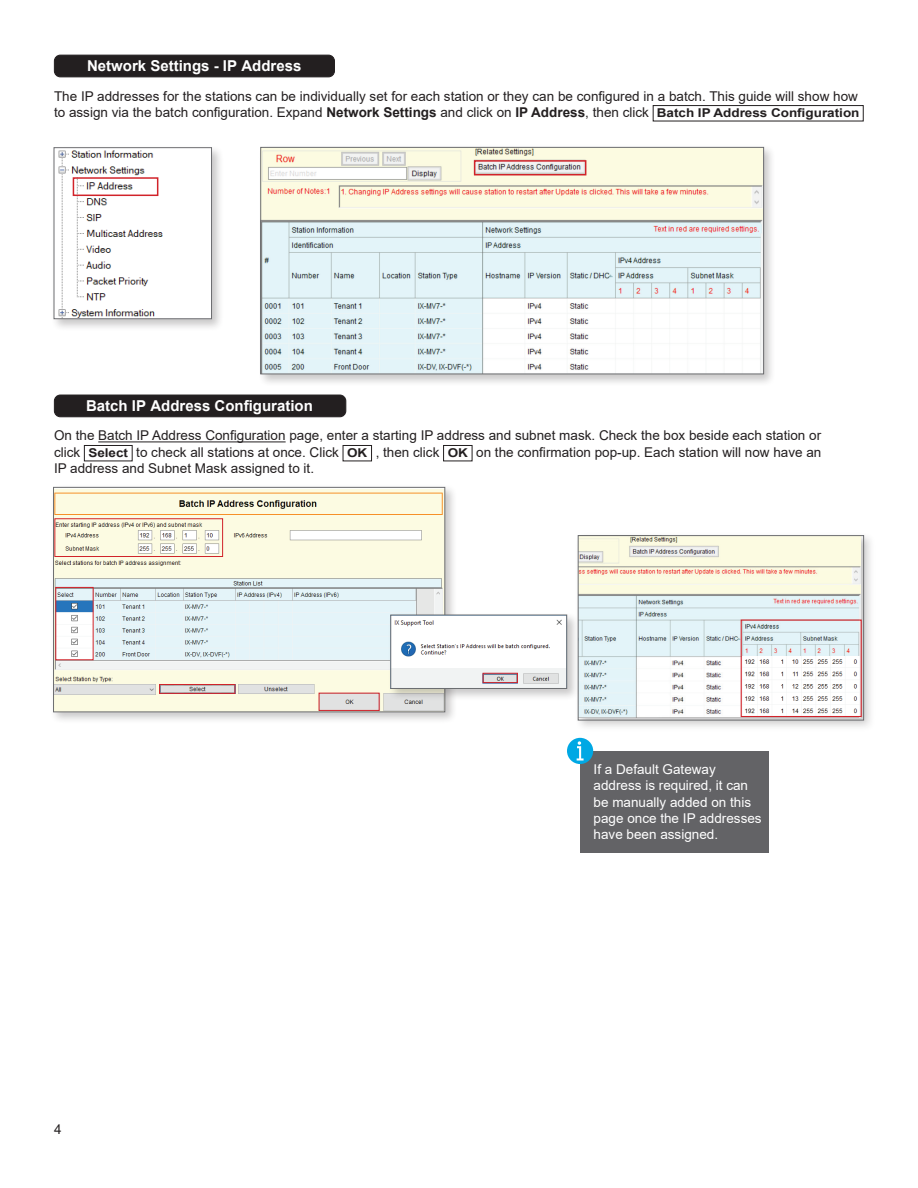
<style>
.page{position:relative;width:918px;height:1188px;background:#fff}
.page>*{position:absolute;margin:0;border:0;box-sizing:border-box;transform-origin:0 0}
.t1{font:700 15px "Arial";color:#fff}
.t2{font:13.5px/16.5px "Arial";color:#231f20}
.t3{font:13.5px/16.2px "Arial";color:#fff}
.s1{font-weight:700}
.s2{font-weight:700;font-size:12.15px}
</style>
<div class="page">
<div style="left:653px;top:105px;width:211px;height:16px;border:1px solid #231f20"></div>
<div style="left:51px;top:144px;width:173px;height:188px;background:#231f20;opacity:.25"></div>
<img style="left:56px;top:149px;width:154px;height:168px">
<div style="left:54px;top:147px;width:158px;height:172px;border:1px solid #6c6d70"></div>
<div style="left:73px;top:177px;width:85px;height:19px;border:2px solid #d1232a"></div>
<div style="left:257px;top:144px;width:519px;height:243px;background:#231f20;opacity:.25"></div>
<img style="left:262px;top:149px;width:500px;height:223px">
<div style="left:260px;top:147px;width:504px;height:227px;border:1px solid #6c6d70"></div>
<div style="left:474px;top:160px;width:112px;height:15px;border:2px solid #d1232a"></div>
<div style="left:54px;top:55px;width:280px;height:22px;background:#231f20;border-radius:6px"></div>
<div style="left:54px;top:55px;width:281px;height:22px;border:1px solid #231f20;border-radius:6px"></div>
<div style="left:575px;top:532px;width:302px;height:201px;background:#231f20;opacity:.25"></div>
<img style="left:580px;top:537px;width:281px;height:181px">
<div style="left:578px;top:535px;width:286px;height:185px;border:1px solid #6c6d70"></div>
<img style="left:743px;top:657px;width:116px;height:58px">
<div style="left:741px;top:620px;width:121px;height:97px;border:1px solid #d1232a"></div>
<div style="left:50px;top:484px;width:408px;height:241px;background:#231f20;opacity:.25"></div>
<img style="left:55px;top:489px;width:388px;height:221px">
<div style="left:53px;top:487px;width:392px;height:225px;border:1px solid #6c6d70"></div>
<div style="left:54px;top:518px;width:169px;height:39px;border:1px solid #d1232a"></div>
<div style="left:55px;top:587px;width:39px;height:73px;border:1px solid #d1232a"></div>
<div style="left:159px;top:684px;width:76px;height:10px;border:1px solid #d1232a"></div>
<div style="left:319px;top:693px;width:61px;height:18px;border:1px solid #d1232a"></div>
<div style="left:387px;top:612px;width:193px;height:89px;background:#231f20;opacity:.25"></div>
<img style="left:392px;top:617px;width:173px;height:70px">
<div style="left:390px;top:615px;width:177px;height:74px;border:1px solid #6c6d70"></div>
<div style="left:483px;top:673px;width:35px;height:10px;border:1px solid #d1232a"></div>
<hr style="left:98px;top:441px;width:188px;height:1px;background:#231f20">
<div style="left:84px;top:445px;width:49px;height:16px;border:1px solid #231f20"></div>
<div style="left:343px;top:445px;width:29px;height:16px;border:1px solid #231f20"></div>
<div style="left:443px;top:445px;width:29px;height:16px;border:1px solid #231f20"></div>
<div style="left:54px;top:395px;width:292px;height:22px;background:#231f20;border-radius:6px"></div>
<div style="left:54px;top:395px;width:292px;height:22px;border:1px solid #231f20;border-radius:6px"></div>
<div style="left:580px;top:751px;width:189px;height:102px;background:#636366"></div>
<div style="left:567px;top:738px;width:26px;height:26px;background:#00a8e4;border-radius:50%"></div>
<svg style="left:577px;top:741px;width:7px;height:20px"></svg>
<p class="t1" style="left:87px;top:56px;width:216px">Network Settings - IP Address</p>
<p class="t2" style="left:54px;top:87px;width:807px">The IP addresses for the stations can be individually set for each station or they can be configured in a batch. This guide will show how to assign via the batch configuration. Expand <span class="s1">Network Settings</span> and click on <span class="s1">IP Address</span>, then click <span class="s2">Batch IP Address Configuration</span></p>
<p class="t1" style="left:86px;top:396px;width:228px">Batch IP Address Configuration</p>
<p class="t2" style="left:54px;top:427px;width:769px;text-align:justify">On the Batch IP Address Configuration page, enter a starting IP address and subnet mask. Check the box beside each station or click <span class="s2">Select</span> to check all stations at once. Click <span class="s2">OK</span> , then click <span class="s2">OK</span> on the confirmation pop-up. Each station will now have an IP address and Subnet Mask assigned to it.</p>
<p class="t2" style="left:54px;top:1121px;width:9px">4</p>
<p class="t3" style="left:594px;top:761px;width:170px">If a Default Gateway address is required, it can be manually added on this page once the IP addresses have been assigned.</p>
</div>
